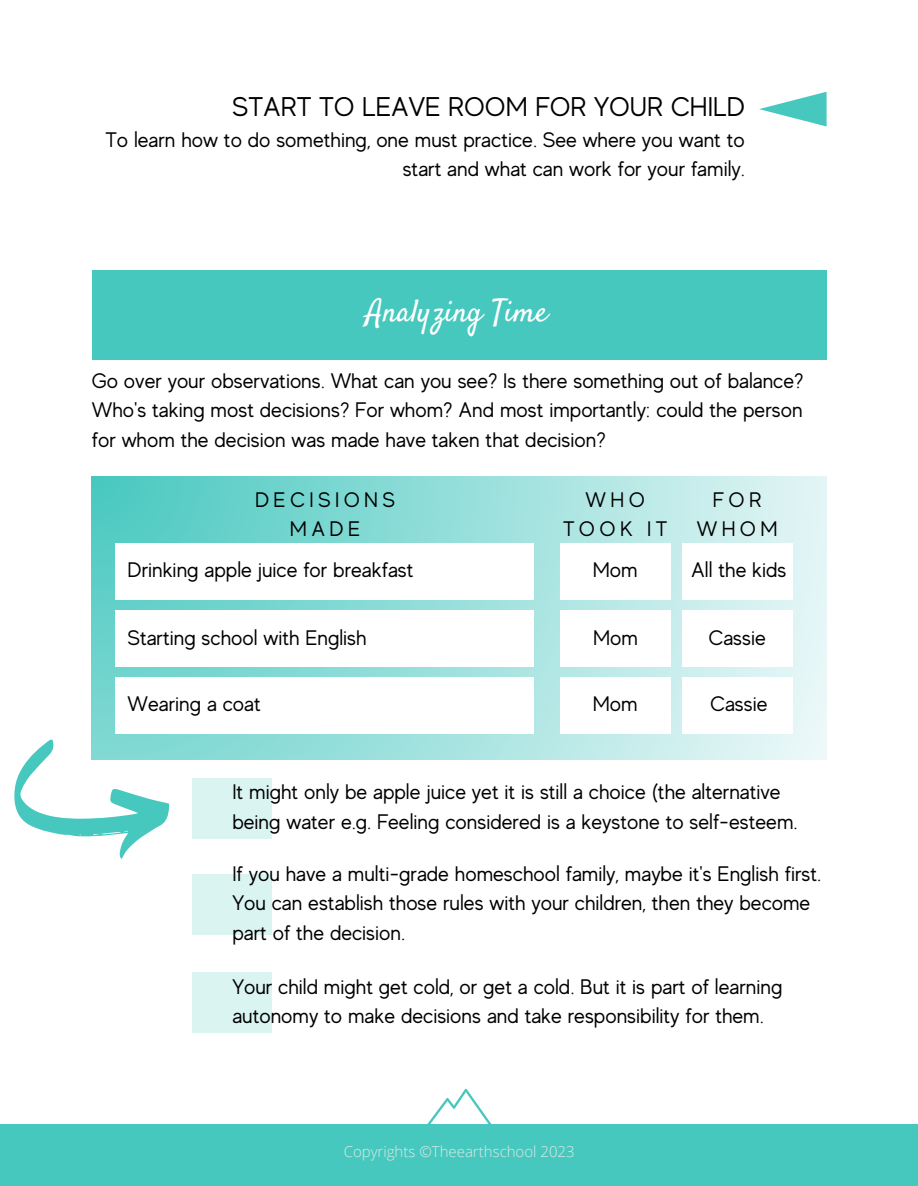
<style>
.page{position:relative;width:918px;height:1186px;background:#fff}
.page>*{position:absolute;margin:0;border:0;box-sizing:border-box;transform-origin:0 0}
.t1{font:31.5px "Satisfy";color:#fff}
.t2{font:27px "MADE Evolve Sans";color:#000}
.t3{font:21px/29.2px "MADE Evolve Sans";color:#000}
.t4{font:21px/29.2px "MADE Evolve Sans";letter-spacing:.21em;color:#000;text-align:center}
.t5{font:300 15px "Open Sans";color:#dee9e5}
</style>
<div class="page">
<div style="left:0;top:1124px;width:918px;height:62px;background:#47c8bf"></div>
<svg style="left:427px;top:1089px;width:65px;height:35px"></svg>
<svg style="left:92px;top:476px;width:735px;height:283px;background:#a2e2de"></svg>
<div style="left:92px;top:270px;width:735px;height:89px;background:#47c8bf"></div>
<svg style="left:759px;top:92px;width:68px;height:34px"></svg>
<div style="left:115px;top:543px;width:419px;height:56px;background:#fff"></div>
<div style="left:560px;top:543px;width:111px;height:56px;background:#fff"></div>
<div style="left:682px;top:543px;width:111px;height:56px;background:#fff"></div>
<div style="left:115px;top:611px;width:419px;height:56px;background:#fff"></div>
<div style="left:560px;top:611px;width:111px;height:56px;background:#fff"></div>
<div style="left:682px;top:611px;width:111px;height:56px;background:#fff"></div>
<div style="left:115px;top:677px;width:419px;height:57px;background:#fff"></div>
<div style="left:560px;top:677px;width:111px;height:57px;background:#fff"></div>
<div style="left:682px;top:677px;width:111px;height:57px;background:#fff"></div>
<svg style="left:14px;top:736px;width:160px;height:123px"></svg>
<div style="left:192px;top:778px;width:80px;height:60px;background:#daf4f2"></div>
<div style="left:192px;top:875px;width:80px;height:60px;background:#daf4f2"></div>
<div style="left:192px;top:972px;width:80px;height:60px;background:#daf4f2"></div>
<p class="t2" style="left:232px;top:92px;width:514px">START TO LEAVE ROOM FOR YOUR CHILD</p>
<p class="t3" style="left:105px;top:125px;width:641px;text-align:right">To learn how to do something, one must practice. See where you want to start and what can work for your family.</p>
<p class="t1" style="left:366px;top:292px;width:184px">Analyzing Time</p>
<p class="t3" style="left:92px;top:366px;width:713px;text-align:justify">Go over your observations. What can you see? Is there something out of balance?<br>Who's taking most decisions? For whom? And most importantly: could the person for whom the decision was made have taken that decision?</p>
<p class="t4" style="left:255px;top:485px;width:142px">DECISIONS</p>
<p class="t3" style="left:290px;top:514px;width:72px">MADE</p>
<p class="t4" style="left:563px;top:485px;width:106px">WHO<br>TOOK IT</p>
<p class="t3" style="left:697px;top:485px;width:82px;text-align:center">FOR<br>WHOM</p>
<p class="t3" style="left:128px;top:555px;width:287px">Drinking apple juice for breakfast</p>
<p class="t3" style="left:593px;top:555px;width:46px">Mom</p>
<p class="t3" style="left:691px;top:555px;width:97px">All the kids</p>
<p class="t3" style="left:128px;top:623px;width:241px">Starting school with English</p>
<p class="t3" style="left:593px;top:623px;width:46px">Mom</p>
<p class="t3" style="left:709px;top:623px;width:59px">Cassie</p>
<p class="t3" style="left:128px;top:689px;width:135px">Wearing a coat</p>
<p class="t3" style="left:593px;top:689px;width:46px">Mom</p>
<p class="t3" style="left:710px;top:689px;width:59px">Cassie</p>
<p class="t3" style="left:232px;top:777px;width:567px">It might only be apple juice yet it is still a choice (the alternative being water e.g. Feeling considered is a keystone to self-esteem.</p>
<p class="t3" style="left:232px;top:859px;width:590px">If you have a multi-grade homeschool family, maybe it's English first.<br>You can establish those rules with your children, then they become part of the decision.</p>
<p class="t3" style="left:232px;top:972px;width:552px">Your child might get cold, or get a cold. But it is part of learning autonomy to make decisions and take responsibility for them.</p>
<p class="t5" style="left:344px;top:1141px;width:233px">Copyrights ©Theearthschool 2023</p>
</div>
